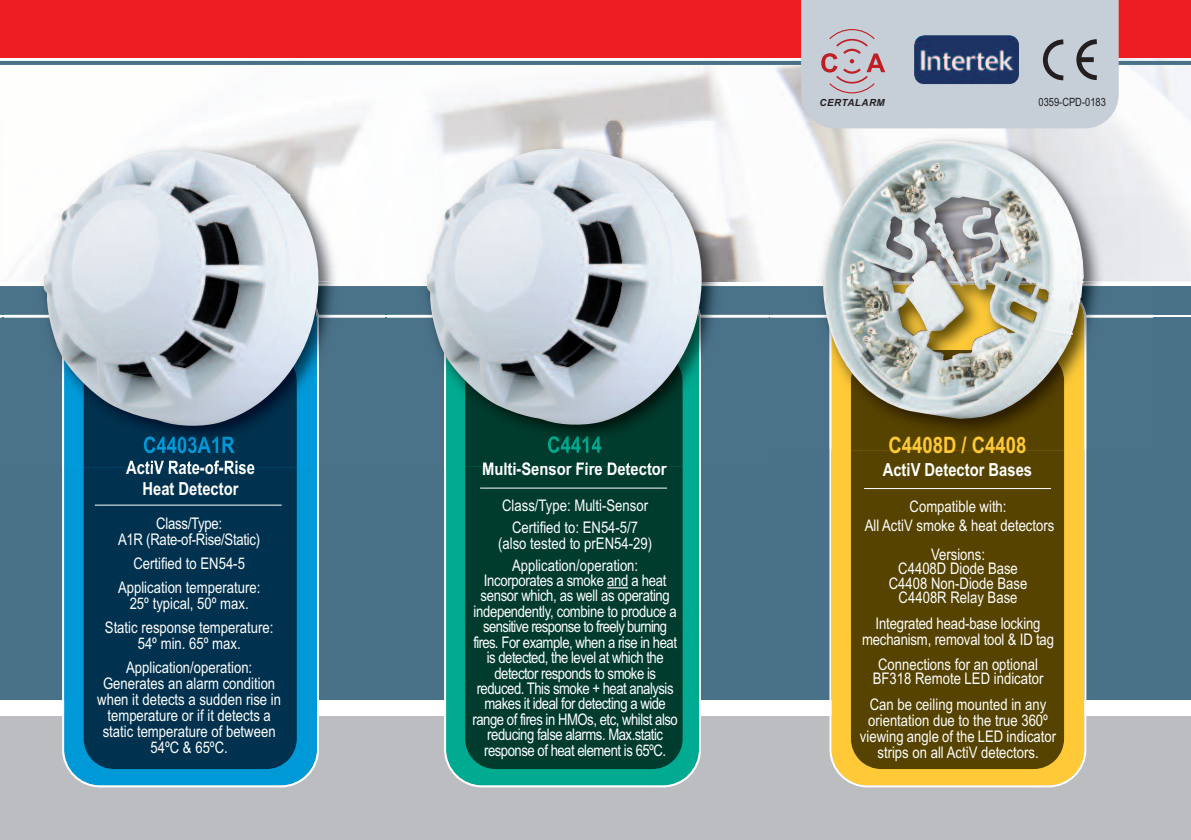
<style>
.page{position:relative;width:1191px;height:840px;background:#fff}
.page>*{position:absolute;margin:0;border:0;box-sizing:border-box;transform-origin:0 0}
.t1{font:700 22.6px "Arial Narrow";color:#ffc938}
.t2{font:700 18px/21.6px "Arial Narrow";color:#fff;text-align:center}
.t3{font:16px/16px "Arial Narrow";color:#fff;text-align:center}
.t4{font:16px/15.4px "Arial Narrow";letter-spacing:-.03em;color:#fff;text-align:center}
.t5{font:11.4px "Arial Narrow";color:#231f20}
.t6{font:italic 700 9.8px "Arial";letter-spacing:.05em;color:#231f20}
</style>
<div class="page">
<img style="left:0;top:57px;width:1191px;height:224px">
<div style="left:0;top:317px;width:1191px;height:382px;background:#497188"></div>
<div style="left:0;top:716px;width:1191px;height:123px;background:#bcbdc0"></div>
<div style="left:0;top:286px;width:1191px;height:28px;background:#497188"></div>
<div style="left:0;top:0;width:1191px;height:57px;background:#ee1d23"></div>
<hr style="left:0;top:61px;width:1191px;height:4px;background:#497188">
<svg style="left:62px;top:467px;width:257px;height:320px;background:#1ca1d8"></svg>
<svg style="left:444px;top:466px;width:257px;height:321px;background:#1fb19b"></svg>
<svg style="left:829px;top:450px;width:257px;height:337px;background:#f6c84a"></svg>
<div style="left:84px;top:467px;width:213px;height:301px;background:#00324f"></div>
<hr style="left:95px;top:504px;width:187px;height:1px;background:#fff">
<div style="left:465px;top:466px;width:217px;height:302px;background:#003c2e"></div>
<hr style="left:480px;top:487px;width:187px;height:1px;background:#fff">
<div style="left:851px;top:450px;width:213px;height:318px;background:#564300"></div>
<hr style="left:864px;top:487px;width:187px;height:1px;background:#fff">
<img style="left:1086px;top:314px;width:67px;height:136px">
<img style="left:1086px;top:284px;width:15px;height:2px">
<img style="left:770px;top:314px;width:59px;height:17px">
<img style="left:702px;top:284px;width:127px;height:2px">
<img style="left:4px;top:121px;width:1149px;height:163px">
<img style="left:702px;top:286px;width:127px;height:28px">
<img style="left:829px;top:282px;width:257px;height:168px">
<img style="left:851px;top:350px;width:213px;height:30px">
<img style="left:913px;top:144px;width:171px;height:216px">
<img style="left:702px;top:314px;width:67px;height:35px">
<img style="left:319px;top:314px;width:108px;height:36px">
<img style="left:319px;top:284px;width:108px;height:2px">
<img style="left:444px;top:424px;width:257px;height:42px">
<img style="left:483px;top:462px;width:111px;height:4px">
<img style="left:548px;top:436px;width:53px;height:16px">
<img style="left:769px;top:122px;width:1px;height:159px">
<svg style="left:769px;top:281px;width:1px;height:34px"></svg>
<img style="left:427px;top:148px;width:275px;height:276px">
<img style="left:4px;top:314px;width:40px;height:4px">
<img style="left:62px;top:282px;width:257px;height:185px">
<img style="left:126px;top:460px;width:108px;height:7px">
<img style="left:144px;top:436px;width:90px;height:17px">
<img style="left:386px;top:122px;width:1px;height:159px">
<img style="left:386px;top:317px;width:1px;height:33px">
<img style="left:44px;top:150px;width:274px;height:275px">
<img style="left:0;top:121px;width:4px;height:160px">
<svg style="left:607px;top:587px;width:21px;height:1px"></svg>
<div style="left:801px;top:0;width:317px;height:128px;background:#c6ced8"></div>
<img style="left:914px;top:35px;width:105px;height:49px;border-radius:10px">
<svg style="left:821px;top:29px;width:64px;height:64px;background:#c4b3bc"></svg>
<svg style="left:1043px;top:39px;width:25px;height:41px"></svg>
<svg style="left:1074px;top:39px;width:22px;height:41px"></svg>
<div style="left:1078px;top:57px;width:15px;height:5px;background:#231f20"></div>
<p class="t2" style="left:126px;top:456px;width:130px">ActiV Rate-of-Rise<br>Heat Detector</p>
<p class="t2" style="left:482px;top:458px;width:186px">Multi-Sensor Fire Detector</p>
<p class="t3" style="left:118px;top:515px;width:144px">Class/Type:<br>A1R (Rate-of-Rise/Static)</p>
<p class="t3" style="left:118px;top:551px;width:144px;line-height:24px">Certified to EN54-5<br>Application temperature:</p>
<p class="t3" style="left:105px;top:591px;width:170px;line-height:24px">25º typical, 50º max.<br>Static response temperature:</p>
<p class="t3" style="left:126px;top:631px;width:128px;line-height:24px">54º min. 65º max.<br>Application/operation:</p>
<p class="t3" style="left:97px;top:675px;width:185px">Generates an alarm condition when it detects a sudden rise in temperature or if it detects a static temperature of between<br>54ºC &amp; 65ºC.</p>
<p class="t3" style="left:502px;top:494px;width:147px;line-height:22px">Class/Type: Multi-Sensor<br>Certified to: EN54-5/7</p>
<p class="t3" style="left:498px;top:532px;width:155px;line-height:21.4px">(also tested to prEN54-29)<br>Application/operation:</p>
<p class="t4" style="left:472px;top:572px;width:207px">Incorporates a smoke and a heat sensor which, as well as operating independently, combine to produce a sensitive response to freely burning fires. For example, when a rise in heat is detected, the level at which the detector responds to smoke is reduced. This smoke + heat analysis makes it ideal for detecting a wide range of fires in HMOs, etc, whilst also reducing false alarms. Max.static response of heat element is 65ºC.</p>
<p class="t6" style="left:819px;top:97px;width:67px">CERTALARM</p>
<p class="t5" style="left:1038px;top:95px;width:69px">0359-CPD-0183</p>
<h1 class="t1" style="left:888px;top:431px;width:139px">C4408D / C4408</h1>
<p class="t2" style="left:882px;top:459px;width:151px">ActiV Detector Bases</p>
<p class="t3" style="left:864px;top:496px;width:191px;line-height:19.2px">Compatible with:<br>All ActiV smoke &amp; heat detectors</p>
<p class="t3" style="left:888px;top:546px;width:140px;line-height:14.4px">Versions:<br>C4408D Diode Base<br>C4408 Non-Diode Base<br>C4408R Relay Base</p>
<p class="t3" style="left:862px;top:615px;width:193px">Integrated head-base locking mechanism, removal tool &amp; ID tag</p>
<p class="t3" style="left:872px;top:656px;width:172px;line-height:14.4px">Connections for an optional<br>BF318 Remote LED indicator</p>
<p class="t3" style="left:860px;top:696px;width:198px">Can be ceiling mounted in any orientation due to the true 360º viewing angle of the LED indicator strips on all ActiV detectors.</p>
</div>
